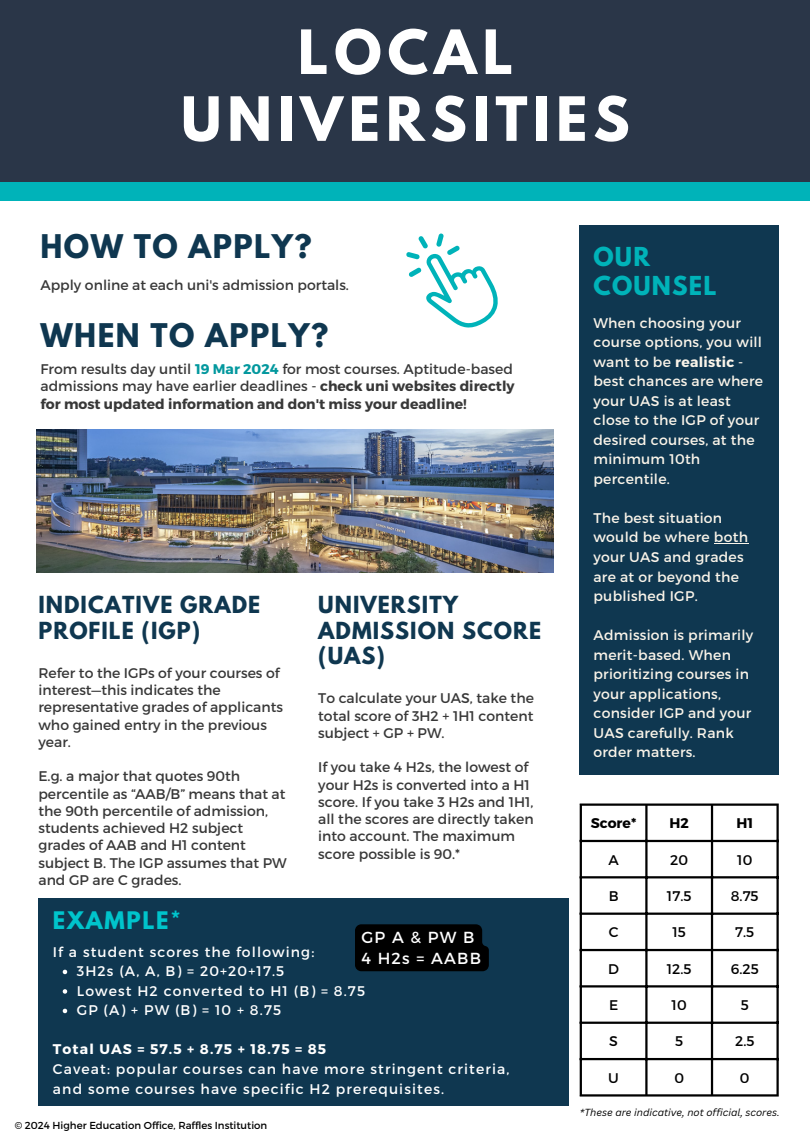
<style>
.page{position:relative;width:810px;height:1146px;background:#fff}
.page>*{position:absolute;margin:0;border:0;box-sizing:border-box;transform-origin:0 0}
.t1{font:700 54px/66.8px "League Spartan";letter-spacing:.11em;color:#fff;text-align:center}
.t2{font:700 28.9px "League Spartan";letter-spacing:.05em;color:#0f3750}
.t3{font:700 23.1px/28.6px "League Spartan";letter-spacing:.05em;color:#00b3b9}
.t4{font:700 21.4px "League Spartan";letter-spacing:.08em;color:#00c4cc}
.t5{font:700 20.8px/25.5px "League Spartan";letter-spacing:.05em;color:#0f3750}
.t6{font:16px/21.8px "Montserrat";letter-spacing:.08em;color:#fff}
.t7{font:14px/17.2px "Montserrat";color:#383838}
.t8{font:14px/19.5px "Montserrat";letter-spacing:.02em;color:#faf4e9}
.t9{font:14px/19.5px "Montserrat";letter-spacing:.08em;color:#fff}
.t10{font:14px "Montserrat";color:#000}
.t11{font:700 14px "Montserrat";color:#000}
.t12{font:10.1px "Montserrat";color:#000}
.t13{font:italic 10px "Canva Sans";color:#000}
.s1{font-weight:700;color:#03989e}
.s2{font-weight:700}
</style>
<div class="page">
<div style="left:0;top:0;width:810px;height:183px;background:#2a3648"></div>
<div style="left:0;top:182px;width:810px;height:19px;background:#00b3b9"></div>
<img style="left:37px;top:429px;width:517px;height:143px">
<svg style="left:582px;top:805px;width:194px;height:289px"></svg>
<hr style="left:580px;top:805px;width:2px;height:289px;background:#000">
<hr style="left:645px;top:805px;width:3px;height:289px;background:#000">
<hr style="left:711px;top:805px;width:2px;height:289px;background:#000">
<hr style="left:776px;top:805px;width:3px;height:289px;background:#000">
<hr style="left:580px;top:803px;width:199px;height:2px;background:#000">
<hr style="left:580px;top:839px;width:199px;height:3px;background:#000">
<hr style="left:580px;top:876px;width:199px;height:2px;background:#000">
<hr style="left:580px;top:912px;width:199px;height:2px;background:#000">
<hr style="left:580px;top:948px;width:199px;height:3px;background:#000">
<hr style="left:580px;top:985px;width:199px;height:2px;background:#000">
<hr style="left:580px;top:1021px;width:199px;height:2px;background:#000">
<hr style="left:580px;top:1057px;width:199px;height:3px;background:#000">
<hr style="left:580px;top:1094px;width:199px;height:2px;background:#000">
<div style="left:38px;top:898px;width:531px;height:207px;background:#0f3750"></div>
<div style="left:580px;top:225px;width:199px;height:549px;background:#0f3750"></div>
<svg style="left:406px;top:233px;width:92px;height:95px"></svg>
<svg style="left:63px;top:969px;width:4px;height:5px"></svg>
<svg style="left:63px;top:989px;width:4px;height:4px"></svg>
<svg style="left:63px;top:1008px;width:4px;height:5px"></svg>
<div style="left:355px;top:924px;width:134px;height:47px;background:#000"></div>
<hr style="left:714px;top:543px;width:34px;height:1px;background:#faf4e9">
<p class="t1" style="left:181px;top:26px;width:450px">LOCAL<br>UNIVERSITIES</p>
<h5 class="t2" style="left:40px;top:232px;width:273px">HOW TO APPLY?</h5>
<h5 class="t7" style="left:40px;top:275px;width:310px">Apply online at each uni's admission portals.</h5>
<p class="t2" style="left:40px;top:321px;width:289px">WHEN TO APPLY?</p>
<p class="t7" style="left:40px;top:360px;width:476px">From results day until <span class="s1">19 Mar 2024</span> for most courses. Aptitude-based admissions may have earlier deadlines - <span class="s2">check uni websites directly for most updated information and don't miss your deadline!</span></p>
<p class="t5" style="left:38px;top:594px;width:223px">INDICATIVE GRADE<br>PROFILE (IGP)</p>
<p class="t7" style="left:38px;top:663px;width:246px">Refer to the IGPs of your courses of interest—this indicates the representative grades of applicants who gained entry in the previous year.</p>
<p class="t7" style="left:38px;top:767px;width:250px">E.g. a major that quotes 90th percentile as “AAB/B” means that at the 90th percentile of admission, students achieved H2 subject grades of AAB and H1 content subject B. The IGP assumes that PW and GP are C grades.</p>
<p class="t5" style="left:318px;top:594px;width:224px">UNIVERSITY<br>ADMISSION SCORE (UAS)</p>
<p class="t7" style="left:318px;top:689px;width:217px;text-align:justify">To calculate your UAS, take the total score of 3H2 + 1H1 content subject + GP + PW.</p>
<p class="t7" style="left:318px;top:758px;width:217px">If you take 4 H2s, the lowest of your H2s is converted into a H1 score. If you take 3 H2s and 1H1, all the scores are directly taken into account. The maximum score possible is 90.*</p>
<p class="t4" style="left:53px;top:909px;width:129px">EXAMPLE*</p>
<p class="t9" style="left:53px;top:941px;width:263px">If a student scores the following:</p>
<p class="t9" style="left:77px;top:960px;width:209px">3H2s (A, A, B) = 20+20+17.5</p>
<p class="t9" style="left:77px;top:980px;width:290px">Lowest H2 converted to H1 (B) = 8.75</p>
<p class="t9" style="left:77px;top:999px;width:206px">GP (A) + PW (B) = 10 + 8.75</p>
<p class="t9" style="left:53px;top:1038px;width:458px"><span class="s2">Total UAS = 57.5 + 8.75 + 18.75 = 85<br></span>Caveat: popular courses can have more stringent criteria, and some courses have specific H2 prerequisites.</p>
<p class="t6" style="left:361px;top:925px;width:121px">GPA&amp;PWB<br>4 H2s = AABB</p>
<p class="t12" style="left:15px;top:1118px;width:254px">© 2024 Higher Education Office, Raffles Institution</p>
<p class="t3" style="left:594px;top:245px;width:125px">OUR<br>COUNSEL</p>
<p class="t8" style="left:594px;top:312px;width:171px">When choosing your course options, you will want to be <span class="s2">realistic</span> - best chances are where your UAS is at least close to the IGP of your desired courses, at the minimum 10th percentile.</p>
<p class="t8" style="left:594px;top:507px;width:156px">The best situation would be where both your UAS and grades are at or beyond the published IGP.</p>
<p class="t8" style="left:594px;top:624px;width:161px">Admission is primarily merit-based. When prioritizing courses in your applications, consider IGP and your<br>UAS carefully. Rank order matters.</p>
<p class="t11" style="left:591px;top:814px;width:47px">Score*</p>
<h1 class="t11" style="left:670px;top:814px;width:21px">H2</h1>
<p class="t11" style="left:736px;top:814px;width:18px">H1</p>
<h2 class="t10" style="left:608px;top:850px;width:12px">A</h2>
<h5 class="t10" style="left:670px;top:850px;width:19px">20</h5>
<p class="t10" style="left:737px;top:850px;width:17px">10</p>
<h2 class="t10" style="left:609px;top:886px;width:11px">B</h2>
<h5 class="t10" style="left:667px;top:886px;width:26px">17.5</h5>
<h3 class="t10" style="left:731px;top:886px;width:29px">8.75</h3>
<h5 class="t10" style="left:609px;top:923px;width:11px">C</h5>
<h5 class="t10" style="left:672px;top:923px;width:15px">15</h5>
<h3 class="t10" style="left:735px;top:923px;width:21px">7.5</h3>
<h5 class="t10" style="left:608px;top:959px;width:12px">D</h5>
<h5 class="t10" style="left:667px;top:959px;width:26px">12.5</h5>
<h3 class="t10" style="left:731px;top:959px;width:29px">6.25</h3>
<h4 class="t10" style="left:609px;top:995px;width:11px">E</h4>
<h5 class="t10" style="left:672px;top:995px;width:17px">10</h5>
<p class="t10" style="left:741px;top:995px;width:10px">5</p>
<p class="t10" style="left:609px;top:1032px;width:10px">S</p>
<p class="t10" style="left:675px;top:1032px;width:10px">5</p>
<h5 class="t10" style="left:735px;top:1032px;width:21px">2.5</h5>
<p class="t10" style="left:608px;top:1068px;width:12px">U</p>
<h3 class="t10" style="left:674px;top:1068px;width:11px">0</h3>
<h5 class="t10" style="left:740px;top:1068px;width:11px">0</h5>
<p class="t13" style="left:580px;top:1104px;width:202px">*These are indicative, not official, scores.</p>
</div>
